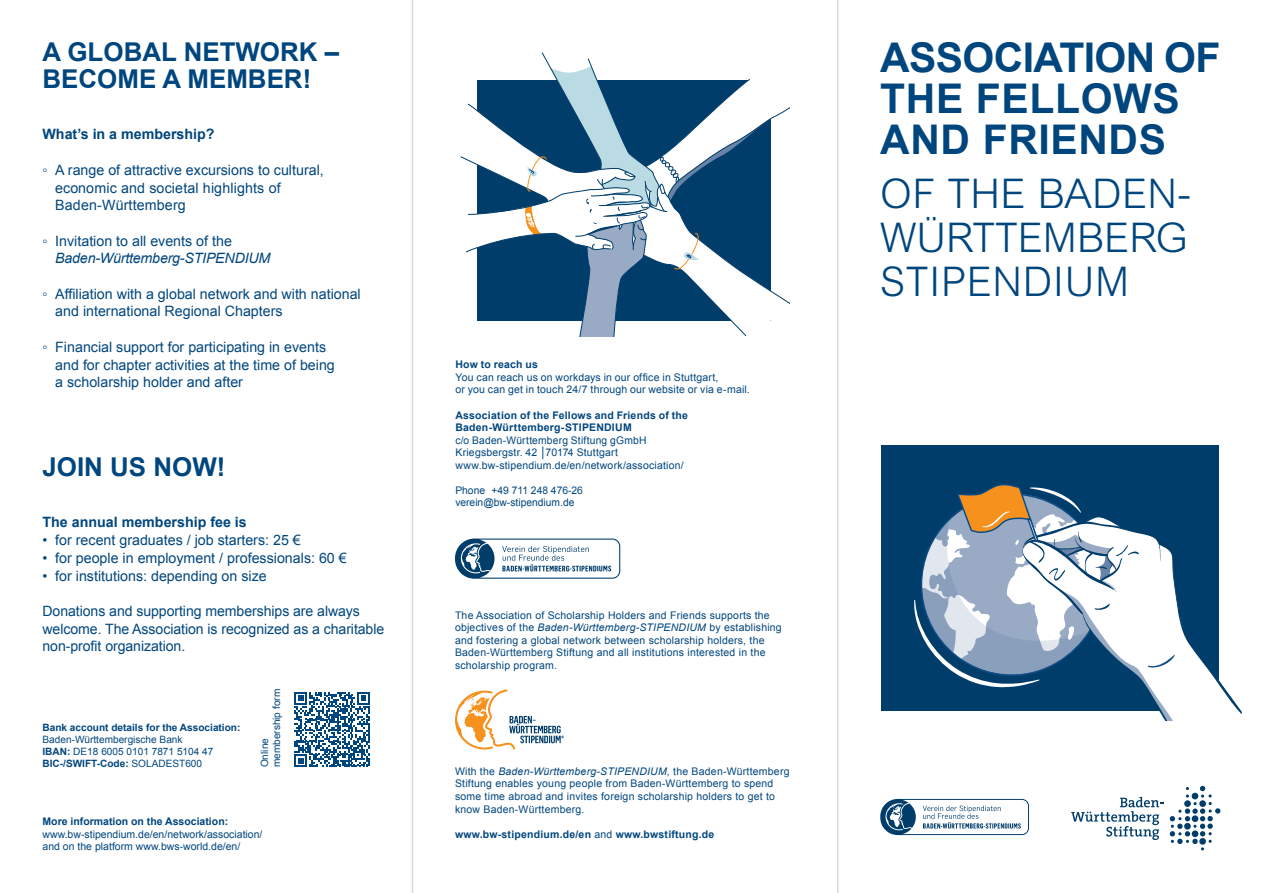
<style>
.page{position:relative;width:1263px;height:893px;background:#fff}
.page>*{position:absolute;margin:0;border:0;box-sizing:border-box;transform-origin:0 0}
.t1{font:700 40.95px/41px "Arial";letter-spacing:.015em;color:#00467e}
.t2{font:300 40.95px/43.8px "Arial MT Std";letter-spacing:.01em;color:#00467e;text-align:justify}
.t3{font:700 25.95px/27.3px "Arial";color:#00467e}
.t4{font:14.25px/17.7px "Arial";color:#00467e}
.t5{font:italic 14.25px/17.7px "Arial";letter-spacing:-.015em;color:#00467e}
.t6{font:700 14.25px "Arial";color:#00467e}
.kleintext{font:10.5px/12.6px "Arial";letter-spacing:.02em;color:#00467e}
.kleintext-2{font:700 10.5px/12.6px "Arial";letter-spacing:.02em;color:#00467e}
.kleintext-3{font:10.5px "Arial";color:#00467e}
.kleintext-4{font:700 10.5px "Arial";color:#00467e}
.t7{font:10.05px/12.1px "Arial";color:#00467e}
.t8{font:700 10.05px "Arial";color:#00467e}
.s1{font-style:normal}
.s2{font-weight:700}
.s3{font-weight:400}
.s4{font-style:italic}
</style>
<div class="page">
<svg style="left:294px;top:692px;width:76px;height:75px"></svg>
<svg style="left:455px;top:539px;width:165px;height:40px"></svg>
<svg style="left:880px;top:799px;width:149px;height:36px"></svg>
<svg style="left:1071px;top:797px;width:93px;height:43px"></svg>
<svg style="left:1170px;top:786px;width:50px;height:64px"></svg>
<svg style="left:455px;top:689px;width:109px;height:60px"></svg>
<div style="left:881px;top:446px;width:338px;height:265px;background:#003d6a"></div>
<svg style="left:914px;top:484px;width:328px;height:236px"></svg>
<svg style="left:460px;top:52px;width:329px;height:284px"></svg>
<hr style="left:412px;top:0;width:1px;height:893px;background:#231f20">
<hr style="left:837px;top:0;width:1px;height:893px;background:#231f20">
<p class="t3" style="left:43px;top:39px;width:298px">A GLOBAL NETWORK –<br>BECOME A MEMBER!</p>
<p class="t6" style="left:43px;top:125px;width:174px">What’s in a membership?</p>
<p class="t4" style="left:55px;top:161px;width:270px;text-indent:-13px">◦ A range of attractive excursions to cultural, economic and societal highlights of<br>Baden-Württemberg</p>
<p class="t5" style="left:55px;top:232px;width:217px;text-indent:-13px"><span class="s1">◦ Invitation to all events of the<br></span>Baden-Württemberg-STIPENDIUM</p>
<p class="t4" style="left:55px;top:285px;width:307px;text-indent:-13px">◦ Affiliation with a global network and with national and international Regional Chapters</p>
<p class="t4" style="left:55px;top:338px;width:281px;text-indent:-13px">◦ Financial support for participating in events and for chapter activities at the time of being a scholarship holder and after</p>
<p class="t3" style="left:43px;top:455px;width:184px">JOIN US NOW!</p>
<p class="t6" style="left:43px;top:513px;width:206px">The annual membership fee is</p>
<p class="t4" style="left:43px;top:531px;width:260px">• for recent graduates / job starters: 25 €</p>
<p class="t4" style="left:43px;top:549px;width:306px">• for people in employment / professionals: 60 €</p>
<p class="t4" style="left:43px;top:567px;width:226px">• for institutions: depending on size</p>
<p class="t4" style="left:43px;top:602px;width:343px">Donations and supporting memberships are always welcome. The Association is recognized as a charitable non-profit organization.</p>
<p class="t8" style="left:43px;top:721px;width:199px">Bank account details for the Association:</p>
<p class="t7" style="left:43px;top:733px;width:142px">Baden-Württembergische Bank</p>
<p class="t7" style="left:43px;top:746px;width:172px"><span class="s2">IBAN:</span> DE18 6005 0101 7871 5104 47</p>
<p class="t8" style="left:43px;top:757px;width:161px">BIC-/SWIFT-Code: <span class="s3">SOLADEST600</span></p>
<p class="t7" style="left:259px;top:767px;width:80px;rotate:-90deg">Online membership form</p>
<p class="kleintext-4" style="left:43px;top:815px;width:187px">More information on the Association:</p>
<p class="kleintext-3" style="left:43px;top:827px;width:221px">www.bw-stipendium.de/en/network/association/</p>
<p class="kleintext-3" style="left:43px;top:840px;width:199px">and on the platform www.bws-world.de/en/</p>
<p class="kleintext-2" style="left:455px;top:359px;width:84px">How to reach us</p>
<p class="kleintext" style="left:455px;top:371px;width:296px">You can reach us on workdays in our office in Stuttgart,<br>or you can get in touch 24/7 through our website or via e-mail.</p>
<p class="kleintext-2" style="left:455px;top:409px;width:234px">Association of the Fellows and Friends of the<br>Baden-Württemberg-STIPENDIUM<br><span class="s3">c/o Baden-Württemberg Stiftung gGmbH</span></p>
<p class="kleintext" style="left:455px;top:446px;width:164px">Kriegsbergstr. 42 │70174 Stuttgart</p>
<p class="kleintext" style="left:455px;top:459px;width:230px">www.bw-stipendium.de/en/network/association/</p>
<p class="kleintext-3" style="left:455px;top:483px;width:129px">Phone +49 711 248 476-26</p>
<p class="kleintext-3" style="left:455px;top:495px;width:121px">verein@bw-stipendium.de</p>
<p class="kleintext" style="left:455px;top:609px;width:328px">The Association of Scholarship Holders and Friends supports the objectives of the <span class="s4">Baden-Württemberg-STIPENDIUM</span> by establishing and fostering a global network between scholarship holders, the Baden-Württemberg Stiftung and all institutions interested in the scholarship program.</p>
<p class="kleintext" style="left:455px;top:765px;width:336px">With the <span class="s4">Baden-Württemberg-STIPENDIUM,</span> the Baden-Württemberg Stiftung enables young people from Baden-Württemberg to spend some time abroad and invites foreign scholarship holders to get to know Baden-Württemberg.</p>
<p class="kleintext-2" style="left:455px;top:828px;width:261px">www.bw-stipendium.de/en <span class="s3">and</span> www.bwstiftung.de</p>
<p class="t1" style="left:880px;top:38px;width:342px">ASSOCIATION OF<br>THE FELLOWS<br>AND FRIENDS</p>
<p class="t2" style="left:880px;top:172px;width:312px">OF THE BADEN-WÜRTTEMBERG STIPENDIUM</p>
</div>
